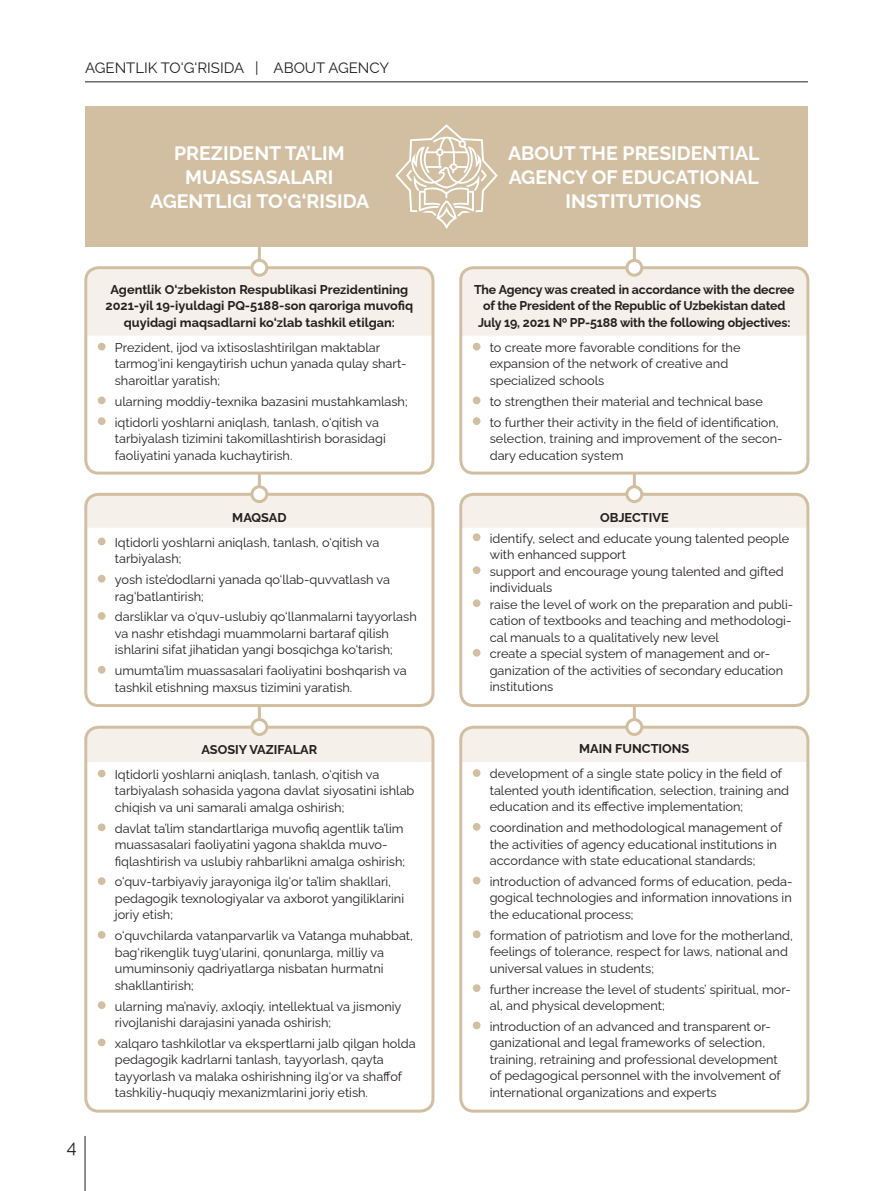
<style>
.page{position:relative;width:893px;height:1191px;background:#fff}
.page>*{position:absolute;margin:0;border:0;box-sizing:border-box;transform-origin:0 0}
.t1{font:700 19.5px/24px "Raleway";color:#fff;text-align:center}
.t2{font:18px "Raleway";color:#231f20}
.t3{font:15px "Raleway";color:#231f20}
.t4{font:12.75px/16.5px "Raleway";color:#231f20}
.t5{font:700 12.75px/16.5px "Raleway";letter-spacing:-.005em;color:#231f20;text-align:center}
</style>
<div class="page">
<hr style="left:85px;top:1135px;width:1px;height:56px;background:#231f20">
<div style="left:88px;top:729px;width:342px;height:33px;background:#f5f0e9"></div>
<div style="left:84px;top:725px;width:350px;height:387px;border:3px solid #d2bfa2;border-radius:13px"></div>
<div style="left:463px;top:729px;width:342px;height:33px;background:#f5f0e9"></div>
<div style="left:459px;top:725px;width:350px;height:387px;border:3px solid #d2bfa2;border-radius:13px"></div>
<div style="left:88px;top:494px;width:345px;height:34px;background:#f5f0e9"></div>
<div style="left:84px;top:493px;width:350px;height:214px;border:3px solid #d2bfa2;border-radius:13px"></div>
<div style="left:463px;top:494px;width:343px;height:34px;background:#f5f0e9"></div>
<div style="left:459px;top:493px;width:350px;height:214px;border:3px solid #d2bfa2;border-radius:13px"></div>
<div style="left:85px;top:106px;width:723px;height:141px;background:#d2bfa2"></div>
<hr style="left:85px;top:81px;width:723px;height:1px;background:#231f20">
<svg style="left:395px;top:124px;width:103px;height:105px"></svg>
<div style="left:88px;top:270px;width:345px;height:66px;background:#f5f0e9"></div>
<div style="left:84px;top:266px;width:350px;height:208px;border:3px solid #d2bfa2;border-radius:13px"></div>
<div style="left:98px;top:343px;width:8px;height:7px;background:#d2bfa2;border-radius:50%"></div>
<div style="left:98px;top:396px;width:8px;height:8px;background:#d2bfa2;border-radius:50%"></div>
<div style="left:98px;top:417px;width:8px;height:8px;background:#d2bfa2;border-radius:50%"></div>
<div style="left:98px;top:537px;width:8px;height:8px;background:#d2bfa2;border-radius:50%"></div>
<div style="left:98px;top:575px;width:8px;height:7px;background:#d2bfa2;border-radius:50%"></div>
<div style="left:98px;top:612px;width:8px;height:8px;background:#d2bfa2;border-radius:50%"></div>
<div style="left:98px;top:666px;width:8px;height:7px;background:#d2bfa2;border-radius:50%"></div>
<div style="left:98px;top:769px;width:8px;height:8px;background:#d2bfa2;border-radius:50%"></div>
<div style="left:98px;top:823px;width:8px;height:8px;background:#d2bfa2;border-radius:50%"></div>
<div style="left:98px;top:877px;width:8px;height:8px;background:#d2bfa2;border-radius:50%"></div>
<div style="left:98px;top:931px;width:8px;height:7px;background:#d2bfa2;border-radius:50%"></div>
<div style="left:98px;top:1001px;width:8px;height:8px;background:#d2bfa2;border-radius:50%"></div>
<div style="left:98px;top:1038px;width:8px;height:8px;background:#d2bfa2;border-radius:50%"></div>
<hr style="left:258px;top:247px;width:3px;height:14px;background:#d2bfa2">
<div style="left:252px;top:260px;width:15px;height:15px;background:#fff;border-radius:50%"></div>
<div style="left:250px;top:259px;width:18px;height:18px;border:3px solid #d2bfa2;border-radius:50%"></div>
<hr style="left:258px;top:473px;width:3px;height:14px;background:#d2bfa2">
<div style="left:252px;top:487px;width:15px;height:14px;background:#fff;border-radius:50%"></div>
<div style="left:250px;top:485px;width:18px;height:18px;border:3px solid #d2bfa2;border-radius:50%"></div>
<hr style="left:258px;top:706px;width:3px;height:14px;background:#d2bfa2">
<div style="left:252px;top:719px;width:15px;height:15px;background:#fff;border-radius:50%"></div>
<div style="left:250px;top:718px;width:18px;height:18px;border:3px solid #d2bfa2;border-radius:50%"></div>
<div style="left:463px;top:270px;width:345px;height:66px;background:#f5f0e9"></div>
<div style="left:459px;top:266px;width:350px;height:208px;border:3px solid #d2bfa2;border-radius:13px"></div>
<div style="left:473px;top:343px;width:7px;height:7px;background:#d2bfa2;border-radius:50%"></div>
<div style="left:473px;top:396px;width:7px;height:8px;background:#d2bfa2;border-radius:50%"></div>
<div style="left:473px;top:417px;width:7px;height:8px;background:#d2bfa2;border-radius:50%"></div>
<div style="left:473px;top:533px;width:7px;height:8px;background:#d2bfa2;border-radius:50%"></div>
<div style="left:473px;top:566px;width:7px;height:8px;background:#d2bfa2;border-radius:50%"></div>
<div style="left:473px;top:599px;width:7px;height:8px;background:#d2bfa2;border-radius:50%"></div>
<div style="left:473px;top:649px;width:7px;height:7px;background:#d2bfa2;border-radius:50%"></div>
<div style="left:473px;top:769px;width:7px;height:8px;background:#d2bfa2;border-radius:50%"></div>
<div style="left:473px;top:823px;width:7px;height:7px;background:#d2bfa2;border-radius:50%"></div>
<div style="left:473px;top:876px;width:7px;height:8px;background:#d2bfa2;border-radius:50%"></div>
<div style="left:473px;top:930px;width:7px;height:8px;background:#d2bfa2;border-radius:50%"></div>
<div style="left:473px;top:984px;width:7px;height:8px;background:#d2bfa2;border-radius:50%"></div>
<div style="left:473px;top:1021px;width:7px;height:8px;background:#d2bfa2;border-radius:50%"></div>
<hr style="left:633px;top:247px;width:3px;height:14px;background:#d2bfa2">
<div style="left:627px;top:260px;width:15px;height:15px;background:#fff;border-radius:50%"></div>
<div style="left:625px;top:259px;width:18px;height:18px;border:3px solid #d2bfa2;border-radius:50%"></div>
<hr style="left:633px;top:473px;width:3px;height:14px;background:#d2bfa2">
<div style="left:627px;top:487px;width:15px;height:14px;background:#fff;border-radius:50%"></div>
<div style="left:625px;top:485px;width:18px;height:18px;border:3px solid #d2bfa2;border-radius:50%"></div>
<hr style="left:633px;top:706px;width:3px;height:14px;background:#d2bfa2">
<div style="left:627px;top:719px;width:15px;height:15px;background:#fff;border-radius:50%"></div>
<div style="left:625px;top:718px;width:18px;height:18px;border:3px solid #d2bfa2;border-radius:50%"></div>
<p class="t3" style="left:85px;top:56px;width:306px">AGENTLIK TO‘G‘RISIDA | ABOUT AGENCY</p>
<h1 class="t1" style="left:150px;top:139px;width:221px">PREZIDENT TA’LIM<br>MUASSASALARI<br>AGENTLIGI TO‘G‘RISIDA</h1>
<h1 class="t1" style="left:508px;top:139px;width:253px">ABOUT THE PRESIDENTIAL<br>AGENCY OF EDUCATIONAL<br>INSTITUTIONS</h1>
<h2 class="t2" style="left:67px;top:1132px;width:11px">4</h2>
<p class="t5" style="left:105px;top:280px;width:309px">Agentlik O‘zbekiston Respublikasi Prezidentining<br>2021-yil 19-iyuldagi PQ-5188-son qaroriga muvofiq quyidagi maqsadlarni ko‘zlab tashkil etilgan:</p>
<p class="t4" style="left:115px;top:338px;width:293px">Prezident, ijod va ixtisoslashtirilgan maktablar tarmog‘ini kengaytirish uchun yanada qulay shart&shy;sharoitlar yaratish;</p>
<p class="t4" style="left:115px;top:389px;width:294px;line-height:20.7px">ularning moddiy-texnika bazasini mustahkamlash; iqtidorli yoshlarni aniqlash, tanlash, o‘qitish va</p>
<p class="t4" style="left:115px;top:429px;width:272px">tarbiyalash tizimini takomillashtirish borasidagi faoliyatini yanada kuchaytirish.</p>
<p class="t5" style="left:232px;top:507px;width:56px">MAQSAD</p>
<p class="t4" style="left:115px;top:532px;width:266px">Iqtidorli yoshlarni aniqlash, tanlash, o‘qitish va tarbiyalash;</p>
<p class="t4" style="left:115px;top:570px;width:277px">yosh iste’dodlarni yanada qo‘llab-quvvatlash va rag‘batlantirish;</p>
<p class="t4" style="left:115px;top:607px;width:303px">darsliklar va o‘quv-uslubiy qo‘llanmalarni tayyorlash va nashr etishdagi muammolarni bartaraf qilish ishlarini sifat jihatidan yangi bosqichga ko‘tarish;</p>
<p class="t4" style="left:115px;top:661px;width:294px">umumta’lim muassasalari faoliyatini boshqarish va tashkil etishning maxsus tizimini yaratish.</p>
<p class="t5" style="left:202px;top:739px;width:117px">ASOSIY VAZIFALAR</p>
<p class="t4" style="left:115px;top:764px;width:301px">Iqtidorli yoshlarni aniqlash, tanlash, o‘qitish va tarbiyalash sohasida yagona davlat siyosatini ishlab chiqish va uni samarali amalga oshirish;</p>
<p class="t4" style="left:115px;top:818px;width:292px">davlat ta’lim standartlariga muvofiq agentlik ta’lim muassasalari faoliyatini yagona shaklda muvo&shy;fiqlashtirish va uslubiy rahbarlikni amalga oshirish;</p>
<p class="t4" style="left:115px;top:872px;width:291px">o‘quv-tarbiyaviy jarayoniga ilg‘or ta’lim shakllari, pedagogik texnologiyalar va axborot yangiliklarini joriy etish;</p>
<p class="t4" style="left:115px;top:926px;width:300px">o‘quvchilarda vatanparvarlik va Vatanga muhabbat, bag‘rikenglik tuyg‘ularini, qonunlarga, milliy va umuminsoniy qadriyatlarga nisbatan hurmatni shakllantirish;</p>
<p class="t4" style="left:115px;top:996px;width:288px">ularning ma’naviy, axloqiy, intellektual va jismoniy rivojlanishi darajasini yanada oshirish;</p>
<p class="t4" style="left:115px;top:1033px;width:302px">xalqaro tashkilotlar va ekspertlarni jalb qilgan holda pedagogik kadrlarni tanlash, tayyorlash, qayta tayyorlash va malaka oshirishning ilg‘or va shaffof tashkiliy-huquqiy mexanizmlarini joriy etish.</p>
<p class="t5" style="left:474px;top:280px;width:322px">The Agency was created in accordance with the decree of the President of the Republic of Uzbekistan dated<br>July 19, 2021 № PP-5188 with the following objectives:</p>
<p class="t4" style="left:490px;top:338px;width:252px">to create more favorable conditions for the expansion of the network of creative and specialized schools</p>
<p class="t4" style="left:490px;top:389px;width:290px;line-height:20.7px">to strengthen their material and technical base<br>to further their activity in the field of identification,</p>
<p class="t4" style="left:490px;top:429px;width:294px">selection, training and improvement of the secon&shy;dary education system</p>
<p class="t5" style="left:600px;top:507px;width:70px">OBJECTIVE</p>
<p class="t4" style="left:490px;top:528px;width:305px">identify, select and educate young talented people with enhanced support<br>support and encourage young talented and gifted individuals<br>raise the level of work on the preparation and publi&shy;cation of textbooks and teaching and methodologi&shy;cal manuals to a qualitatively new level<br>create a special system of management and or&shy;ganization of the activities of secondary education institutions</p>
<p class="t5" style="left:579px;top:739px;width:112px">MAIN FUNCTIONS</p>
<p class="t4" style="left:490px;top:764px;width:301px">development of a single state policy in the field of talented youth identification, selection, training and education and its effective implementation;</p>
<p class="t4" style="left:490px;top:818px;width:294px">coordination and methodological management of the activities of agency educational institutions in accordance with state educational standards;</p>
<p class="t4" style="left:490px;top:871px;width:304px;text-align:justify">introduction of advanced forms of education, peda&shy;gogical technologies and information innovations in the educational process;</p>
<p class="t4" style="left:490px;top:925px;width:305px">formation of patriotism and love for the motherland, feelings of tolerance, respect for laws, national and universal values in students;</p>
<p class="t4" style="left:490px;top:979px;width:303px">further increase the level of students’ spiritual, mor&shy;al, and physical development;</p>
<p class="t4" style="left:490px;top:1016px;width:293px">introduction of an advanced and transparent or&shy;ganizational and legal frameworks of selection, training, retraining and professional development of pedagogical personnel with the involvement of international organizations and experts</p>
</div>
